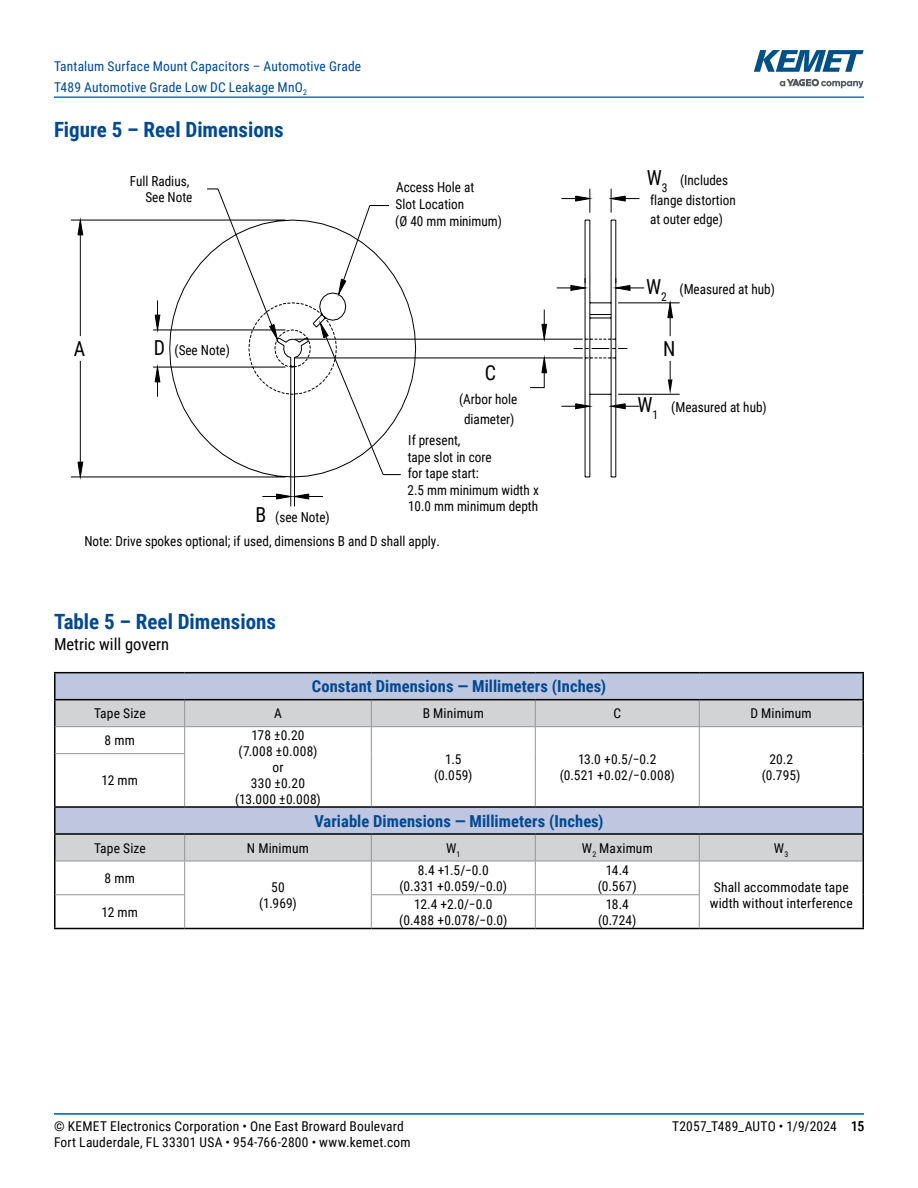
<style>
.page{position:relative;width:918px;height:1188px;background:#fff}
.page>*{position:absolute;margin:0;border:0;box-sizing:border-box;transform-origin:0 0}
.t1{font:700 21px "Roboto Condensed";color:#004990}
.t2{font:20.7px "Roboto Condensed";color:#000;scale:.96 1}
.t3{font:700 16.5px "Roboto Condensed";letter-spacing:.005em;color:#004990}
.t4{font:16.5px "Roboto Condensed";color:#000}
.t5{font:13.8px/16.5px "Roboto Condensed";color:#000;scale:.96 1}
.t6{font:13.5px/16.2px "Roboto Condensed";letter-spacing:.015em;color:#000;text-align:center}
.t7{font:13.5px/21px "Roboto Condensed";letter-spacing:.015em;color:#004990}
.s1{font-size:20.7px}
</style>
<div class="page">
<hr style="left:54px;top:1113px;width:810px;height:2px;background:#007dc3">
<hr style="left:54px;top:96px;width:810px;height:2px;background:#007dc3">
<svg style="left:780px;top:79px;width:84px;height:9px"></svg>
<svg style="left:754px;top:50px;width:110px;height:22px"></svg>
<svg style="left:77px;top:188px;width:603px;height:319px"></svg>
<svg style="left:56px;top:673px;width:806px;height:26px;background:#bbc2db"></svg>
<svg style="left:56px;top:700px;width:806px;height:161px"></svg>
<hr style="left:54px;top:700px;width:2px;height:27px;background:#000">
<hr style="left:862px;top:700px;width:2px;height:27px;background:#000">
<hr style="left:54px;top:727px;width:2px;height:27px;background:#000">
<hr style="left:862px;top:727px;width:2px;height:27px;background:#000">
<hr style="left:54px;top:754px;width:2px;height:52px;background:#000">
<hr style="left:862px;top:754px;width:2px;height:52px;background:#000">
<hr style="left:54px;top:835px;width:2px;height:26px;background:#000">
<hr style="left:862px;top:835px;width:2px;height:26px;background:#000">
<hr style="left:54px;top:861px;width:2px;height:34px;background:#000">
<hr style="left:862px;top:861px;width:2px;height:34px;background:#000">
<hr style="left:54px;top:895px;width:2px;height:33px;background:#000">
<hr style="left:862px;top:895px;width:2px;height:33px;background:#000">
<hr style="left:54px;top:928px;width:131px;height:1px;background:#000">
<hr style="left:185px;top:928px;width:186px;height:1px;background:#000">
<hr style="left:371px;top:928px;width:164px;height:1px;background:#000">
<hr style="left:535px;top:928px;width:164px;height:1px;background:#000">
<hr style="left:699px;top:928px;width:165px;height:1px;background:#000">
<hr style="left:56px;top:726px;width:129px;height:1px;background:#939598">
<hr style="left:185px;top:726px;width:186px;height:1px;background:#939598">
<svg style="left:184px;top:700px;width:1px;height:53px"></svg>
<hr style="left:371px;top:726px;width:164px;height:1px;background:#939598">
<svg style="left:371px;top:700px;width:1px;height:54px"></svg>
<hr style="left:535px;top:726px;width:164px;height:1px;background:#939598">
<svg style="left:535px;top:700px;width:1px;height:54px"></svg>
<hr style="left:699px;top:726px;width:164px;height:1px;background:#939598">
<svg style="left:699px;top:700px;width:1px;height:54px"></svg>
<hr style="left:56px;top:753px;width:129px;height:1px;background:#939598">
<hr style="left:184px;top:754px;width:1px;height:52px;background:#939598">
<hr style="left:371px;top:754px;width:1px;height:52px;background:#939598">
<hr style="left:535px;top:754px;width:1px;height:52px;background:#939598">
<hr style="left:699px;top:754px;width:1px;height:52px;background:#939598">
<svg style="left:184px;top:835px;width:1px;height:26px"></svg>
<svg style="left:371px;top:835px;width:1px;height:26px"></svg>
<svg style="left:535px;top:835px;width:1px;height:26px"></svg>
<svg style="left:699px;top:835px;width:1px;height:26px"></svg>
<hr style="left:56px;top:861px;width:129px;height:1px;background:#939598">
<hr style="left:185px;top:861px;width:186px;height:1px;background:#939598">
<hr style="left:184px;top:861px;width:1px;height:33px;background:#939598">
<hr style="left:371px;top:861px;width:164px;height:1px;background:#939598">
<hr style="left:371px;top:861px;width:1px;height:33px;background:#939598">
<hr style="left:535px;top:861px;width:164px;height:1px;background:#939598">
<hr style="left:535px;top:861px;width:1px;height:33px;background:#939598">
<hr style="left:699px;top:861px;width:164px;height:1px;background:#939598">
<hr style="left:699px;top:861px;width:1px;height:33px;background:#939598">
<hr style="left:56px;top:894px;width:129px;height:1px;background:#939598">
<hr style="left:184px;top:895px;width:1px;height:33px;background:#939598">
<hr style="left:371px;top:894px;width:164px;height:1px;background:#939598">
<hr style="left:371px;top:895px;width:1px;height:33px;background:#939598">
<hr style="left:535px;top:894px;width:165px;height:1px;background:#939598">
<hr style="left:535px;top:895px;width:1px;height:33px;background:#939598">
<hr style="left:699px;top:895px;width:1px;height:33px;background:#939598">
<hr style="left:54px;top:672px;width:131px;height:1px;background:#000">
<hr style="left:54px;top:673px;width:2px;height:26px;background:#000">
<hr style="left:185px;top:672px;width:186px;height:1px;background:#000">
<hr style="left:371px;top:672px;width:164px;height:1px;background:#000">
<hr style="left:535px;top:672px;width:164px;height:1px;background:#000">
<hr style="left:699px;top:672px;width:165px;height:1px;background:#000">
<hr style="left:862px;top:673px;width:2px;height:26px;background:#000">
<hr style="left:54px;top:699px;width:131px;height:1px;background:#000">
<hr style="left:185px;top:699px;width:186px;height:1px;background:#000">
<hr style="left:371px;top:699px;width:164px;height:1px;background:#000">
<hr style="left:535px;top:699px;width:164px;height:1px;background:#000">
<hr style="left:699px;top:699px;width:165px;height:1px;background:#000">
<hr style="left:54px;top:806px;width:131px;height:2px;background:#000">
<hr style="left:54px;top:808px;width:2px;height:25px;background:#000">
<hr style="left:185px;top:806px;width:186px;height:2px;background:#000">
<hr style="left:371px;top:806px;width:164px;height:2px;background:#000">
<hr style="left:535px;top:806px;width:164px;height:2px;background:#000">
<hr style="left:699px;top:806px;width:165px;height:2px;background:#000">
<hr style="left:862px;top:808px;width:2px;height:25px;background:#000">
<hr style="left:54px;top:833px;width:131px;height:2px;background:#000">
<hr style="left:185px;top:833px;width:186px;height:2px;background:#000">
<hr style="left:371px;top:833px;width:164px;height:2px;background:#000">
<hr style="left:535px;top:833px;width:164px;height:2px;background:#000">
<hr style="left:699px;top:833px;width:165px;height:2px;background:#000">
<p class="t7" style="left:54px;top:55px;width:309px">Tantalum Surface Mount Capacitors – Automotive Grade<br>T489 Automotive Grade Low DC Leakage MnO<sub>2</sub></p>
<h1 class="t1" style="left:54px;top:115px;width:231px">Figure 5 – Reel Dimensions</h1>
<p class="t5" style="left:130px;top:172px;width:67px;text-align:right">Full Radius,<br>See Note</p>
<p class="t5" style="left:395px;top:178px;width:113px">Access Hole at<br>Slot Location<br>(Ø 40 mm minimum)</p>
<h2 class="t2" style="left:74px;top:334px;width:13px">A</h2>
<p class="t5" style="left:154px;top:341px;width:81px"><span class="s1">D</span> (See Note)</p>
<p class="t5" style="left:255px;top:508px;width:79px"><span class="s1">B</span> (see Note)</p>
<h2 class="t2" style="left:485px;top:358px;width:13px">C</h2>
<p class="t5" style="left:459px;top:389px;width:62px;line-height:20px;text-align:center">(Arbor hole diameter)</p>
<p class="t5" style="left:408px;top:431px;width:138px">If present,<br>tape slot in core<br>for tape start:<br>2.5 mm minimum width x<br>10.0 mm minimum depth</p>
<p class="t5" style="left:84px;top:533px;width:372px">Note: Drive spokes optional; if used, dimensions B and D shall apply.</p>
<h1 class="t1" style="left:54px;top:607px;width:224px">Table 5 – Reel Dimensions</h1>
<p class="t4" style="left:54px;top:632px;width:117px">Metric will govern</p>
<p class="t3" style="left:312px;top:675px;width:296px">Constant Dimensions — Millimeters (Inches)</p>
<h2 class="t2" style="left:647px;top:164px;width:23px">W<sub>3</sub></h2>
<p class="t5" style="left:650px;top:170px;width:91px;line-height:20px;text-indent:30px">(Includes flange distortion</p>
<p class="t5" style="left:650px;top:210px;width:78px">at outer edge)</p>
<h2 class="t2" style="left:646px;top:272px;width:23px">W<sub>2</sub></h2>
<p class="t5" style="left:679px;top:280px;width:101px">(Measured at hub)</p>
<h2 class="t2" style="left:663px;top:334px;width:14px">N</h2>
<h2 class="t2" style="left:638px;top:390px;width:23px">W<sub>1</sub></h2>
<p class="t5" style="left:671px;top:398px;width:101px">(Measured at hub)</p>
<p class="t6" style="left:94px;top:705px;width:53px">Tape Size</p>
<p class="t6" style="left:274px;top:705px;width:9px">A</p>
<p class="t6" style="left:423px;top:705px;width:63px">B Minimum</p>
<p class="t6" style="left:613px;top:705px;width:9px">C</p>
<p class="t6" style="left:750px;top:705px;width:63px">D Minimum</p>
<p class="t6" style="left:105px;top:732px;width:32px">8 mm</p>
<p class="t6" style="left:235px;top:726px;width:87px">178 ±0.20 (7.008 ±0.008) or<br>330 ±0.20 (13.000 ±0.008)</p>
<p class="t6" style="left:434px;top:750px;width:40px">1.5 (0.059)</p>
<p class="t6" style="left:560px;top:750px;width:117px">13.0 +0.5/−0.2 (0.521 +0.02/−0.008)</p>
<p class="t6" style="left:762px;top:750px;width:40px">20.2 (0.795)</p>
<p class="t6" style="left:101px;top:772px;width:38px">12 mm</p>
<p class="t3" style="left:314px;top:809px;width:291px">Variable Dimensions — Millimeters (Inches)</p>
<p class="t6" style="left:94px;top:839px;width:53px">Tape Size</p>
<p class="t6" style="left:247px;top:839px;width:64px">N Minimum</p>
<p class="t6" style="left:446px;top:839px;width:16px">W<sub>1</sub></p>
<p class="t6" style="left:582px;top:839px;width:73px">W<sub>2</sub> Maximum</p>
<p class="t6" style="left:774px;top:839px;width:16px">W<sub>3</sub></p>
<p class="t6" style="left:105px;top:870px;width:32px">8 mm</p>
<p class="t6" style="left:259px;top:878px;width:39px">50 (1.969)</p>
<p class="t6" style="left:400px;top:861px;width:109px">8.4 +1.5/−0.0 (0.331 +0.059/−0.0)</p>
<p class="t6" style="left:598px;top:861px;width:40px">14.4 (0.567)</p>
<p class="t6" style="left:710px;top:878px;width:145px">Shall accommodate tape width without interference</p>
<p class="t6" style="left:101px;top:903px;width:38px">12 mm</p>
<p class="t6" style="left:399px;top:895px;width:109px">12.4 +2.0/−0.0 (0.488 +0.078/−0.0)</p>
<p class="t6" style="left:598px;top:895px;width:40px">18.4 (0.724)</p>
<p class="t6" style="left:54px;top:1117px;width:351px">© KEMET Electronics Corporation • One East Broward Boulevard</p>
<p class="t6" style="left:672px;top:1117px;width:166px">T2057_T489_AUTO • 1/9/2024</p>
<p class="t6" style="left:54px;top:1133px;width:358px">Fort Lauderdale, FL 33301 USA • 954-766-2800 • www.kemet.com</p>
<p class="t6" style="left:851px;top:1117px;width:14px">15</p>
</div>
